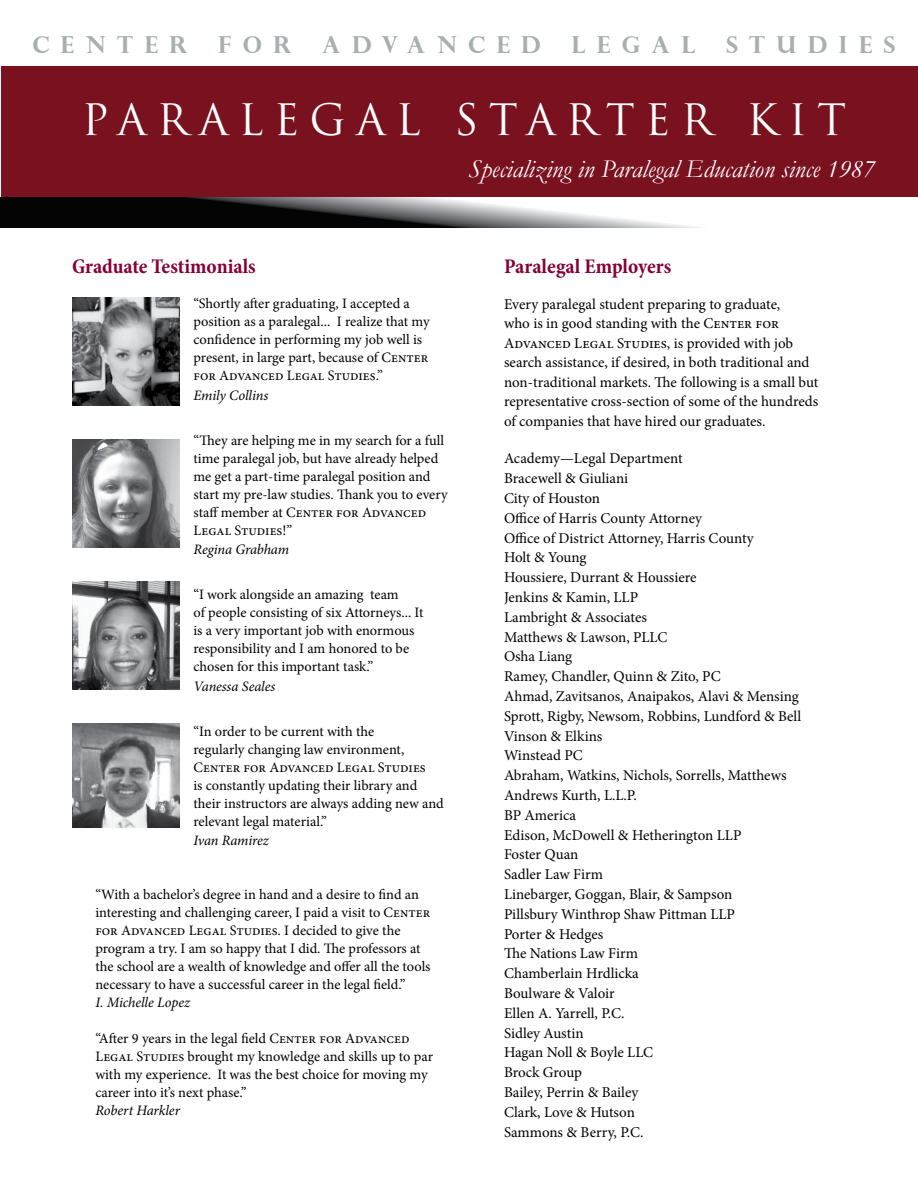
<style>
.page{position:relative;width:918px;height:1188px;background:#fff}
.page>*{position:absolute;margin:0;border:0;box-sizing:border-box;transform-origin:0 0}
.t1{font:42.15px "Trajan Pro";letter-spacing:.24em;color:#fff}
.t2{font:italic 25.8px "Garamond";color:#fff}
.t3{font:700 23.4px "Perpetua Titling";letter-spacing:.48em;color:#a9aeae}
.t4{font:700 condensed 21px "Minion Pro";color:#860038}
.t5{font:15px/19.8px "Minion Pro";letter-spacing:-.005em;color:#000}
.t6{font:14.4px/18px "Minion Pro";color:#000}
.t7{font:italic 14.4px "Minion Pro";letter-spacing:-.01em;color:#000}
</style>
<div class="page">
<div style="left:1px;top:66px;width:917px;height:131px;background:#79111f"></div>
<svg style="left:0;top:197px;width:693px;height:30px"></svg>
<img style="left:72px;top:298px;width:108px;height:108px">
<img style="left:72px;top:440px;width:108px;height:108px">
<img style="left:72px;top:582px;width:108px;height:108px">
<img style="left:72px;top:724px;width:108px;height:104px">
<h3 class="t3" style="left:32px;top:30px;width:157px">CENTER</h3>
<h3 class="t3" style="left:218px;top:30px;width:75px">FOR</h3>
<h3 class="t3" style="left:322px;top:30px;width:220px">ADVANCED</h3>
<h3 class="t3" style="left:571px;top:30px;width:126px">LEGAL</h3>
<h3 class="t3" style="left:726px;top:30px;width:171px">STUDIES</h3>
<h1 class="t1" style="left:82px;top:93px;width:766px">PARALEGAL STARTER KIT</h1>
<h2 class="t2" style="left:469px;top:152px;width:408px">Specializing in Paralegal Education since 1987</h2>
<h3 class="t4" style="left:72px;top:251px;width:185px">Graduate Testimonials</h3>
<p class="t6" style="left:194px;top:295px;width:238px">“Shortly after graduating, I accepted a position as a paralegal... I realize that my confidence in performing my job well is present, in large part, because of Center for Advanced Legal Studies.”</p>
<p class="t7" style="left:194px;top:385px;width:76px">Emily Collins</p>
<p class="t6" style="left:194px;top:431px;width:256px">“They are helping me in my search for a full time paralegal job, but have already helped me get a part-time paralegal position and start my pre-law studies. Thank you to every staff member at Center for Advanced Legal Studies!”</p>
<p class="t7" style="left:194px;top:540px;width:97px">Regina Grabham</p>
<p class="t6" style="left:194px;top:586px;width:231px">“I work alongside an amazing team<br>of people consisting of six Attorneys... It is a very important job with enormous responsibility and I am honored to be chosen for this important task.”</p>
<p class="t7" style="left:194px;top:676px;width:83px">Vanessa Seales</p>
<p class="t6" style="left:194px;top:722px;width:252px">“In order to be current with the<br>regularly changing law environment, Center for Advanced Legal Studies<br>is constantly updating their library and their instructors are always adding new and relevant legal material.”</p>
<p class="t7" style="left:194px;top:831px;width:77px">Ivan Ramirez</p>
<p class="t6" style="left:95px;top:886px;width:337px">“With a bachelor’s degree in hand and a desire to find an interesting and challenging career, I paid a visit to Center for Advanced Legal Studies. I decided to give the program a try. I am so happy that I did. The professors at the school are a wealth of knowledge and offer all the tools necessary to have a successful career in the legal field.”</p>
<p class="t7" style="left:95px;top:993px;width:96px">I. Michelle Lopez</p>
<p class="t6" style="left:95px;top:1030px;width:339px">“After 9 years in the legal field Center for Advanced Legal Studies brought my knowledge and skills up to par with my experience. It was the best choice for moving my career into it’s next phase.”</p>
<p class="t7" style="left:95px;top:1101px;width:86px">Robert Harkler</p>
<h3 class="t4" style="left:504px;top:251px;width:169px">Paralegal Employers</h3>
<p class="t5" style="left:504px;top:294px;width:316px">Every paralegal student preparing to graduate,<br>who is in good standing with the Center for Advanced Legal Studies, is provided with job search assistance, if desired, in both traditional and non-traditional markets. The following is a small but representative cross-section of some of the hundreds of companies that have hired our graduates.</p>
<p class="t5" style="left:504px;top:449px;width:299px">Academy—Legal Department<br>Bracewell &amp; Giuliani<br>City of Houston<br>Office of Harris County Attorney<br>Office of District Attorney, Harris County<br>Holt &amp; Young<br>Houssiere, Durrant &amp; Houssiere<br>Jenkins &amp; Kamin, LLP<br>Lambright &amp; Associates<br>Matthews &amp; Lawson, PLLC<br>Osha Liang<br>Ramey, Chandler, Quinn &amp; Zito, PC<br>Ahmad, Zavitsanos, Anaipakos, Alavi &amp; Mensing<br>Sprott, Rigby, Newsom, Robbins, Lundford &amp; Bell<br>Vinson &amp; Elkins<br>Winstead PC<br>Abraham, Watkins, Nichols, Sorrells, Matthews<br>Andrews Kurth, L.L.P.<br>BP America<br>Edison, McDowell &amp; Hetherington LLP<br>Foster Quan<br>Sadler Law Firm<br>Linebarger, Goggan, Blair, &amp; Sampson<br>Pillsbury Winthrop Shaw Pittman LLP<br>Porter &amp; Hedges<br>The Nations Law Firm<br>Chamberlain Hrdlicka<br>Boulware &amp; Valoir<br>Ellen A. Yarrell, P.C.<br>Sidley Austin<br>Hagan Noll &amp; Boyle LLC<br>Brock Group<br>Bailey, Perrin &amp; Bailey<br>Clark, Love &amp; Hutson<br>Sammons &amp; Berry, P.C.</p>
</div>
